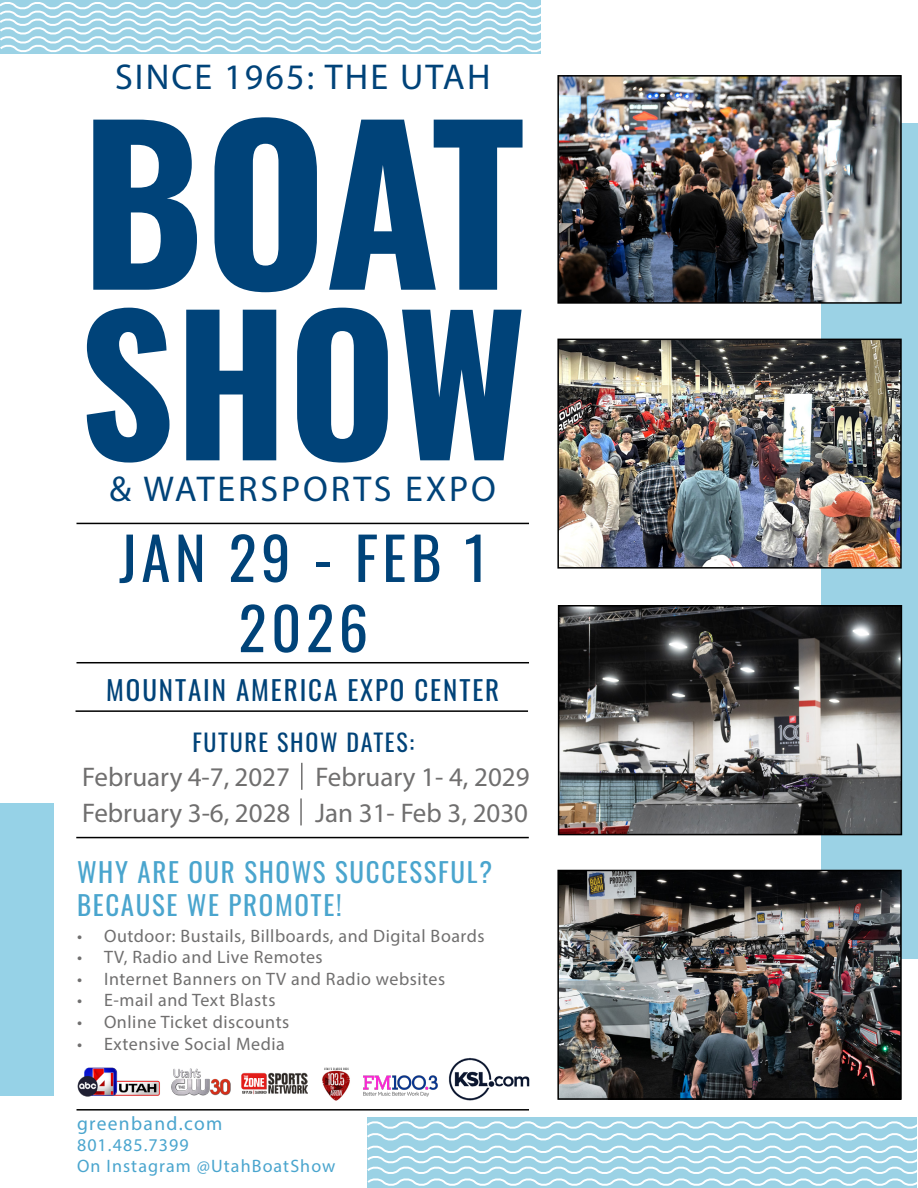
<style>
.page{position:relative;width:918px;height:1188px;background:#fff}
.page>*{position:absolute;margin:0;border:0;box-sizing:border-box;transform-origin:0 0}
.t1{font:700 210px "Oswald";color:#004379}
.t2{font:700 186px "Oswald";color:#004379}
.t3{font:58.5px "Oswald";letter-spacing:.08em;color:#004379}
.t4{font:36px "Myriad Pro";letter-spacing:.06em;color:#004379}
.t5{font:36px "Myriad Pro";letter-spacing:.08em;color:#004379}
.t6{font:27px "Myriad Pro";color:#706f6f}
.t7{font:27px "Oswald";letter-spacing:.06em;color:#4aa5ce}
.t8{font:27px "Oswald";letter-spacing:.07em;color:#004379}
.t9{font:24px "Oswald";letter-spacing:.07em;color:#004379}
.t10{font:19.5px "Myriad Pro";letter-spacing:.07em;color:#4aa5ce}
.t11{font:18px "Myriad Pro";letter-spacing:.03em;color:#706f6f}
.t12{font:18px "Myriad Pro";letter-spacing:.06em;color:#4aa5ce}
</style>
<div class="page">
<div style="left:0;top:804px;width:54px;height:292px;background:#96d2e7"></div>
<div style="left:822px;top:123px;width:96px;height:835px;background:#9bd2e5"></div>
<hr style="left:76px;top:523px;width:453px;height:1px;background:#000">
<hr style="left:76px;top:662px;width:453px;height:1px;background:#000">
<hr style="left:76px;top:710px;width:452px;height:2px;background:#000">
<hr style="left:301px;top:763px;width:2px;height:27px;background:#706f6f">
<hr style="left:300px;top:798px;width:2px;height:27px;background:#706f6f">
<hr style="left:76px;top:837px;width:453px;height:1px;background:#000">
<img style="left:77px;top:1068px;width:83px;height:29px">
<img style="left:172px;top:1068px;width:59px;height:28px">
<img style="left:241px;top:1072px;width:67px;height:23px">
<img style="left:322px;top:1068px;width:28px;height:32px">
<img style="left:364px;top:1075px;width:73px;height:22px">
<hr style="left:76px;top:1109px;width:453px;height:2px;background:#000">
<svg style="left:0;top:0;width:541px;height:54px"></svg>
<svg style="left:367px;top:1119px;width:550px;height:69px;background:#addae9"></svg>
<img style="left:560px;top:873px;width:339px;height:224px">
<div style="left:557px;top:870px;width:345px;height:230px;border:2px solid #000"></div>
<img style="left:560px;top:342px;width:339px;height:224px">
<div style="left:557px;top:339px;width:345px;height:230px;border:2px solid #000"></div>
<img style="left:561px;top:608px;width:338px;height:224px">
<div style="left:558px;top:605px;width:344px;height:230px;border:2px solid #000"></div>
<img style="left:560px;top:78px;width:339px;height:223px">
<div style="left:557px;top:75px;width:345px;height:229px;border:2px solid #000"></div>
<img style="left:448px;top:1057px;width:82px;height:44px">
<p class="t4" style="left:115px;top:55px;width:377px">SINCE 1965: THE UTAH</p>
<p class="t1" style="left:81px;top:94px;width:446px">BOAT</p>
<p class="t2" style="left:79px;top:287px;width:449px">SHOW</p>
<p class="t5" style="left:110px;top:467px;width:388px">&amp; WATERSPORTS EXPO</p>
<p class="t3" style="left:119px;top:506px;width:370px">JAN 29 - FEB 1</p>
<p class="t3" style="left:238px;top:576px;width:131px">2026</p>
<p class="t8" style="left:106px;top:666px;width:395px">MOUNTAIN AMERICA EXPO CENTER</p>
<p class="t9" style="left:192px;top:721px;width:223px">FUTURE SHOW DATES:</p>
<p class="t6" style="left:82px;top:761px;width:209px">February 4-7, 2027</p>
<p class="t6" style="left:82px;top:796px;width:210px">February 3-6, 2028</p>
<p class="t6" style="left:316px;top:761px;width:216px">February 1- 4, 2029</p>
<p class="t6" style="left:315px;top:796px;width:214px">Jan 31- Feb 3, 2030</p>
<p class="t7" style="left:77px;top:848px;width:417px">WHY ARE OUR SHOWS SUCCESSFUL?</p>
<p class="t7" style="left:77px;top:881px;width:266px">BECAUSE WE PROMOTE!</p>
<p class="t11" style="left:77px;top:924px;width:409px">• Outdoor: Bustails, Billboards, and Digital Boards</p>
<p class="t11" style="left:77px;top:946px;width:247px">• TV, Radio and Live Remotes</p>
<p class="t11" style="left:77px;top:968px;width:370px">• Internet Banners on TV and Radio websites</p>
<p class="t11" style="left:77px;top:989px;width:200px">• E-mail and Text Blasts</p>
<p class="t11" style="left:77px;top:1011px;width:214px">• Online Ticket discounts</p>
<p class="t11" style="left:77px;top:1032px;width:209px">• Extensive Social Media</p>
<p class="t10" style="left:77px;top:1112px;width:147px">greenband.com</p>
<p class="t12" style="left:77px;top:1134px;width:113px">801.485.7399</p>
<p class="t12" style="left:77px;top:1155px;width:260px">On Instagram @UtahBoatShow</p>
</div>
